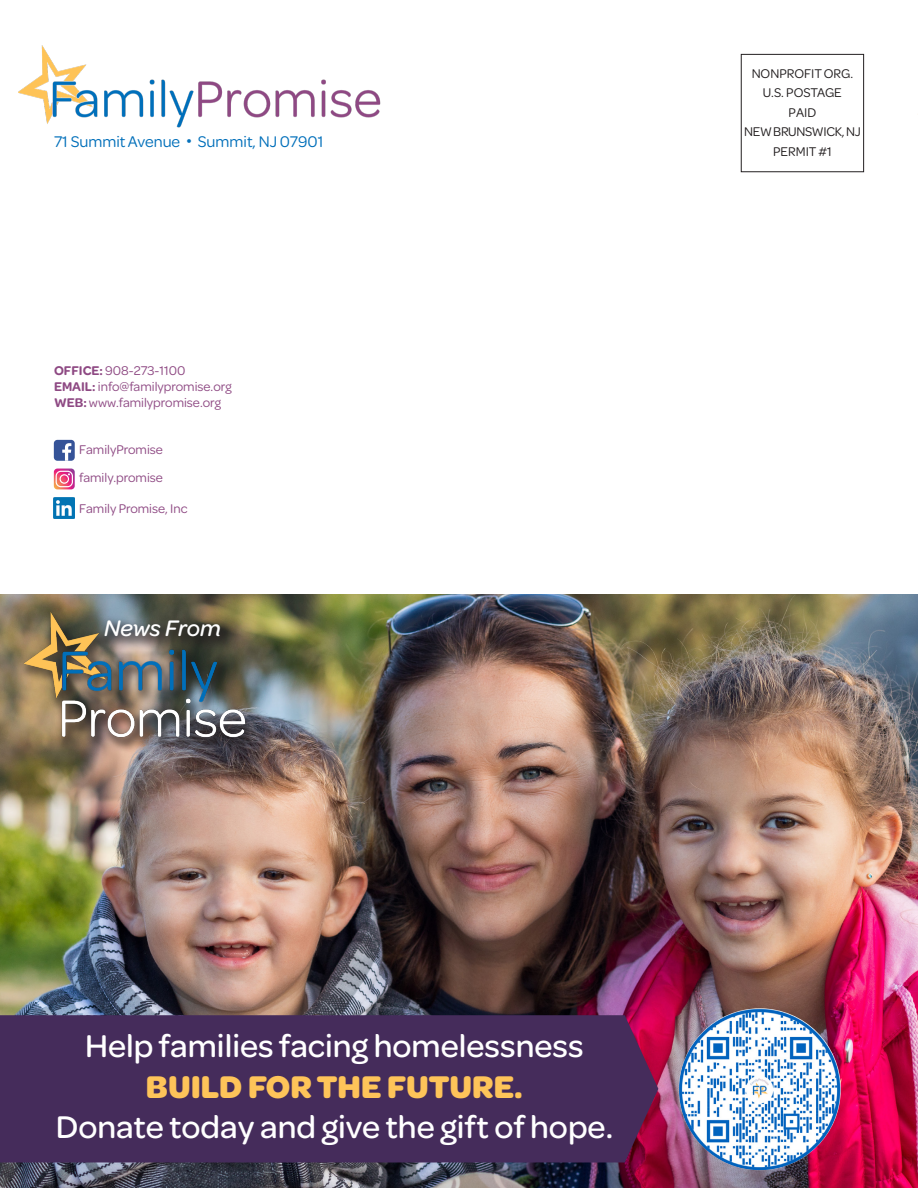
<style>
.page{position:relative;width:918px;height:1188px;background:#fff}
.page>*{position:absolute;margin:0;border:0;box-sizing:border-box;transform-origin:0 0}
.t1{font:500 33.45px/40.2px "Omnes";color:#fff;text-align:center}
.t2{font:italic 500 24px "Omnes";color:#fff}
.t3{font:16.5px "Omnes";color:#006fba}
.t4{font:13.5px "Omnes";color:#8e4983}
.t5{font:13.5px "Omnes";color:#231f20}
.t6{font:13.5px "Omnes";letter-spacing:-.025em;color:#231f20}
.s1{font-weight:600}
.s2{font-weight:700;color:#fec459}
</style>
<div class="page">
<img style="left:0;top:594px;width:918px;height:594px">
<div style="left:0;top:1015px;width:658px;height:147px;background:#452c5b"></div>
<div style="left:741px;top:54px;width:123px;height:118px;border:1px solid #231f20"></div>
<img style="left:19px;top:45px;width:362px;height:83px">
<div style="left:54px;top:440px;width:21px;height:21px;background:#355398;border-radius:4px"></div>
<svg style="left:62px;top:443px;width:9px;height:18px"></svg>
<img style="left:54px;top:469px;width:21px;height:20px">
<img style="left:54px;top:497px;width:21px;height:21px">
<img style="left:679px;top:1008px;width:162px;height:162px;border-radius:81px">
<div style="left:19px;top:607px;width:239px;height:155px;background:#231f20;opacity:.54"></div>
<img style="left:25px;top:606px;width:195px;height:98px">
<img style="left:28px;top:698px;width:226px;height:49px">
<p class="t3" style="left:54px;top:130px;width:271px">71 Summit Avenue Summit, NJ 07901</p>
<p class="t4" style="left:54px;top:361px;width:133px"><span class="s1">OFFICE:</span> 908-273-1100</p>
<p class="t4" style="left:54px;top:377px;width:179px"><span class="s1">EMAIL:</span> info@familypromise.org</p>
<p class="t4" style="left:54px;top:393px;width:168px"><span class="s1">WEB:</span> www.familypromise.org</p>
<p class="t4" style="left:79px;top:441px;width:85px">FamilyPromise</p>
<p class="t4" style="left:79px;top:469px;width:85px">family.promise</p>
<p class="t4" style="left:79px;top:499px;width:110px">Family Promise, Inc</p>
<p class="t2" style="left:104px;top:612px;width:118px">News From</p>
<p class="t5" style="left:752px;top:64px;width:103px">NONPROFIT ORG.</p>
<p class="t5" style="left:763px;top:84px;width:80px">U.S. POSTAGE</p>
<p class="t5" style="left:789px;top:103px;width:29px">PAID</p>
<p class="t6" style="left:744px;top:123px;width:118px">NEW BRUNSWICK, NJ</p>
<p class="t5" style="left:773px;top:142px;width:60px">PERMIT #1</p>
<p class="t1" style="left:85px;top:1024px;width:500px">Help families facing homelessness</p>
<p class="t1" style="left:56px;top:1064px;width:559px"><span class="s2">BUILD FOR THE FUTURE.<br></span>Donate today and give the gift of hope.</p>
</div>
